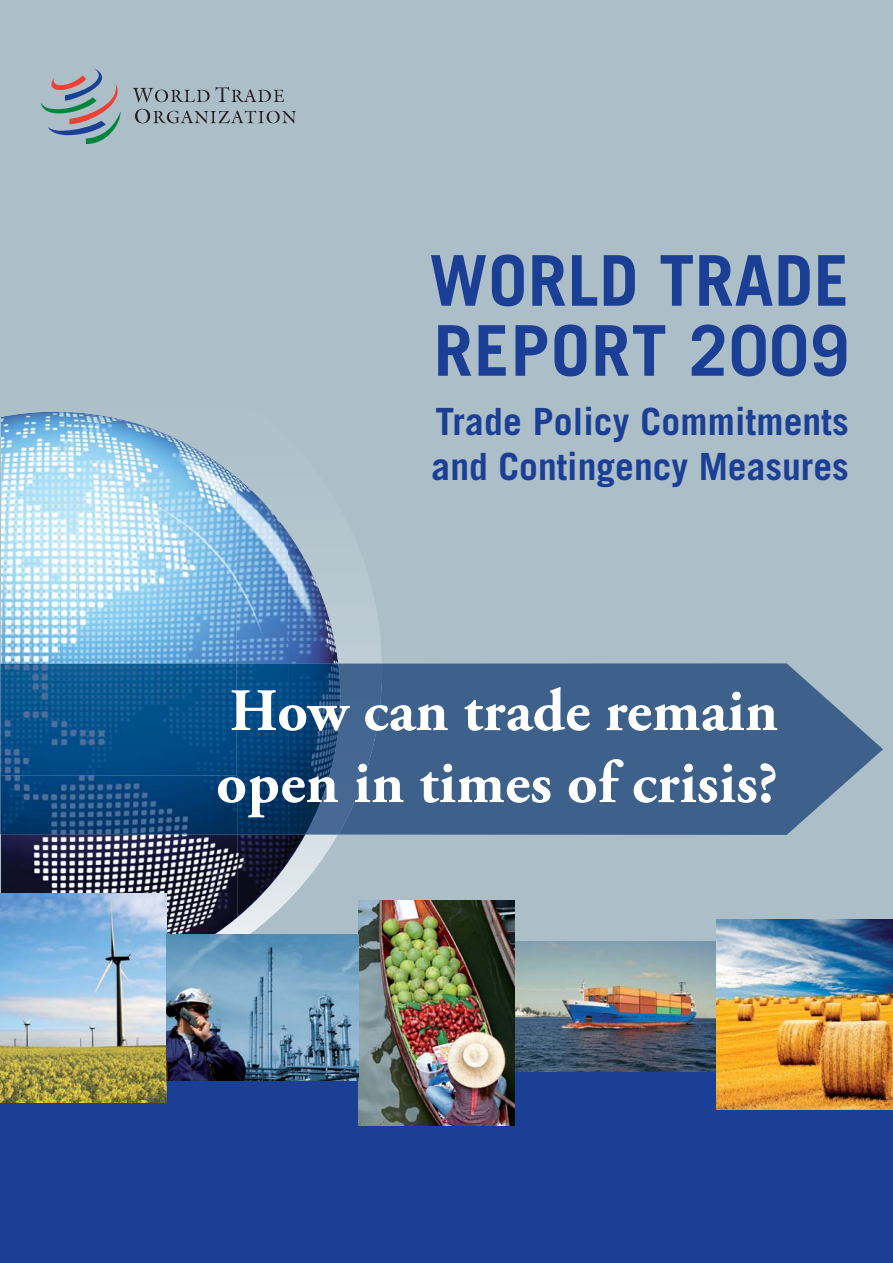
<style>
.page{position:relative;width:893px;height:1263px;background:#acbfc9}
.page>*{position:absolute;margin:0;border:0;box-sizing:border-box;transform-origin:0 0}
.t1{font:700 70.05px/70.1px "Trade Gothic LT Std";letter-spacing:.015em;color:#1b3f94}
.t2{font:700 60px/72px "Adobe Garamond Pro";letter-spacing:.005em;color:#fff}
.t3{font:700 37.5px/45px "Trade Gothic LT Std";color:#1b3f94}
</style>
<div class="page">
<svg style="left:237px;top:583px;width:145px;height:352px"></svg>
<img style="left:1px;top:412px;width:236px;height:523px">
<img style="left:237px;top:478px;width:52px;height:440px">
<img style="left:288px;top:532px;width:50px;height:331px">
<div style="left:0;top:965px;width:893px;height:298px;background:#1b3f94"></div>
<svg style="left:135px;top:109px;width:161px;height:14px"></svg>
<svg style="left:133px;top:87px;width:151px;height:15px"></svg>
<svg style="left:41px;top:69px;width:80px;height:75px"></svg>
<img style="left:1px;top:894px;width:165px;height:208px">
<img style="left:514px;top:941px;width:202px;height:131px">
<img style="left:359px;top:901px;width:155px;height:225px">
<img style="left:166px;top:935px;width:193px;height:145px">
<img style="left:716px;top:919px;width:177px;height:190px">
<svg style="left:338px;top:663px;width:545px;height:172px;background:#486a91"></svg>
<div style="left:340px;top:664px;width:42px;height:170px;background:#426590"></div>
<img style="left:237px;top:664px;width:103px;height:170px">
<hr style="left:0;top:664px;width:1px;height:170px;background:#3d618b">
<h1 class="t1" style="left:429px;top:254px;width:421px">WORLD TRADE<br>REPORT 2009</h1>
<p class="t3" style="left:432px;top:404px;width:419px">Trade Policy Commitments and Contingency Measures</p>
<h2 class="t2" style="left:216px;top:679px;width:563px">How can trade remain open in times of crisis?</h2>
</div>
